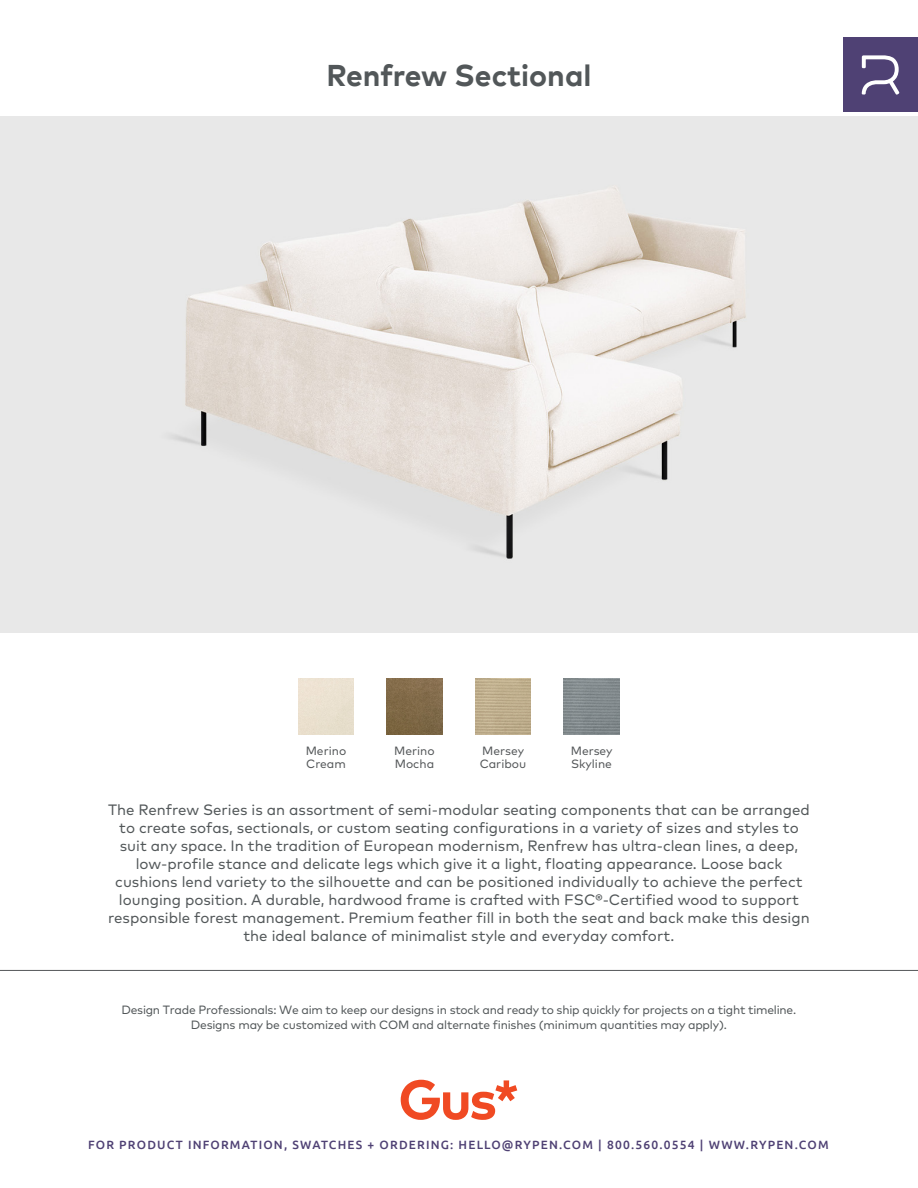
<style>
.page{position:relative;width:918px;height:1188px;background:#fff}
.page>*{position:absolute;margin:0;border:0;box-sizing:border-box;transform-origin:0 0}
.Product_Title{font:700 30px "Mark";color:#525759}
.Description{font:15px/18px "Mark Pro";color:#525759;text-align:center}
.t1{font:12px/15px "Mark Pro";letter-spacing:-.02em;color:#525759;text-align:center}
.t2{font:500 12px "Ubuntu";letter-spacing:.1em;color:#4f4174}
.t3{font:12px "Mark Pro";color:#545759}
</style>
<div class="page">
<img style="left:0;top:117px;width:918px;height:516px">
<img style="left:387px;top:679px;width:55px;height:55px">
<hr style="left:0;top:970px;width:918px;height:1px;background:#545759">
<svg style="left:401px;top:1080px;width:116px;height:40px"></svg>
<div style="left:843px;top:38px;width:75px;height:74px;background:#4f4174"></div>
<svg style="left:862px;top:55px;width:37px;height:40px"></svg>
<p class="Product_Title" style="left:326px;top:56px;width:267px">Renfrew Sectional</p>
<p class="t3" style="left:306px;top:741px;width:42px">Merino</p>
<p class="t3" style="left:306px;top:755px;width:41px">Cream</p>
<p class="t3" style="left:394px;top:741px;width:42px">Merino</p>
<p class="t3" style="left:395px;top:755px;width:41px">Mocha</p>
<p class="t3" style="left:482px;top:741px;width:43px">Mersey</p>
<p class="t3" style="left:480px;top:755px;width:48px">Caribou</p>
<p class="t3" style="left:571px;top:741px;width:43px">Mersey</p>
<p class="t3" style="left:571px;top:755px;width:42px">Skyline</p>
<p class="Description" style="left:108px;top:800px;width:703px">The Renfrew Series is an assortment of semi‐modular seating components that can be arranged to create sofas, sectionals, or custom seating configurations in a variety of sizes and styles to suit any space. In the tradition of European modernism, Renfrew has ultra‐clean lines, a deep, low‐profile stance and delicate legs which give it a light, floating appearance. Loose back cushions lend variety to the silhouette and can be positioned individually to achieve the perfect lounging position. A durable, hardwood frame is crafted with FSC®‐Certified wood to support responsible forest management. Premium feather fill in both the seat and back make this design the ideal balance of minimalist style and everyday comfort.</p>
<p class="t1" style="left:121px;top:1001px;width:676px">Design Trade Professionals: We aim to keep our designs in stock and ready to ship quickly for projects on a tight timeline.<br>Designs may be customized with COM and alternate finishes (minimum quantities may apply).</p>
<p class="t2" style="left:88px;top:1137px;width:742px">FOR PRODUCT INFORMATION, SWATCHES + ORDERING: HELLO@RYPEN.COM | 800.560.0554 | WWW.RYPEN.COM</p>
</div>
